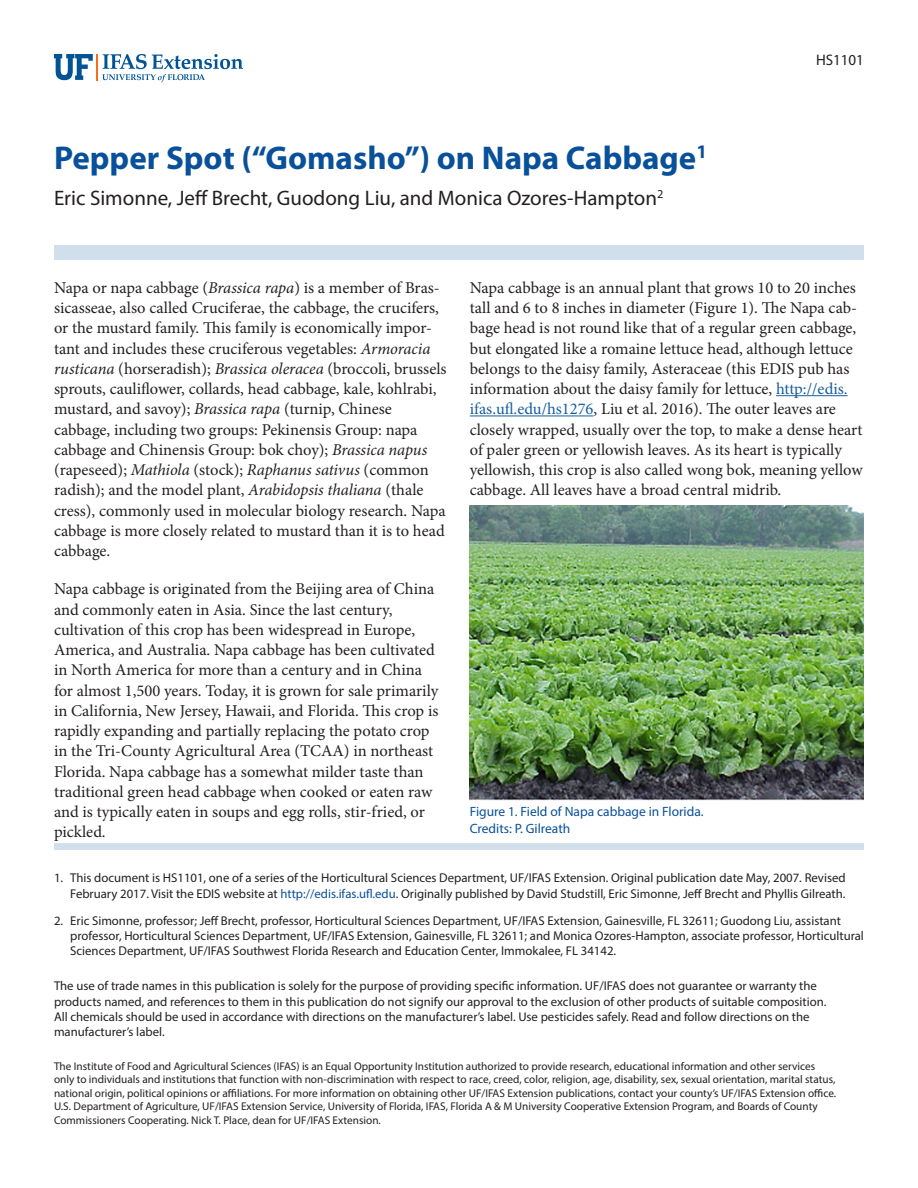
<style>
.page{position:relative;width:918px;height:1188px;background:#fff}
.page>*{position:absolute;margin:0;border:0;box-sizing:border-box;transform-origin:0 0}
.TitleRegular{font:700 33px "Myriad Pro";color:#09509a}
.Author{font:21px "Myriad Pro";color:#231f20}
.Paragraph{font:16.5px/20.2px "Minion Pro";color:#231f20}
.PubNumber{font:15.3px "Myriad Pro";color:#231f20}
.FigureCaption{font:13.5px "Myriad Pro";color:#09509a}
.LegalNotice{font:12.75px/15.3px "Myriad Pro";color:#231f20}
.Disclaimer{font:11.25px/13.5px "Myriad Pro";color:#231f20}
.s1{font-style:italic}
.s2{color:#175d9e}
.s3{color:#09509a}
</style>
<div class="page">
<svg style="left:54px;top:54px;width:189px;height:28px"></svg>
<div style="left:54px;top:245px;width:810px;height:15px;background:#d0dfeb"></div>
<div style="left:54px;top:843px;width:810px;height:7px;background:#d0dfeb"></div>
<hr style="left:776px;top:395px;width:72px;height:1px;background:#175d9e">
<hr style="left:470px;top:416px;width:124px;height:1px;background:#175d9e">
<img style="left:470px;top:505px;width:394px;height:296px">
<p class="TitleRegular" style="left:54px;top:136px;width:655px">Pepper Spot (“Gomasho”) on Napa Cabbage<sup>1</sup></p>
<p class="Author" style="left:54px;top:185px;width:611px">Eric Simonne, Jeff Brecht, Guodong Liu, and Monica Ozores-Hampton<sup>2</sup></p>
<p class="PubNumber" style="left:816px;top:51px;width:49px">HS1101</p>
<p class="Paragraph" style="left:54px;top:277px;width:394px">Napa or napa cabbage (<span class="s1">Brassica rapa</span>) is a member of Bras&shy;sicasseae, also called Cruciferae, the cabbage, the crucifers, or the mustard family. This family is economically impor&shy;tant and includes these cruciferous vegetables: <span class="s1">Armoracia rusticana</span> (horseradish); <span class="s1">Brassica oleracea</span> (broccoli, brussels sprouts, cauliflower, collards, head cabbage, kale, kohlrabi, mustard, and savoy); <span class="s1">Brassica rapa</span> (turnip, Chinese cabbage, including two groups: Pekinensis Group: napa cabbage and Chinensis Group: bok choy); <span class="s1">Brassica napus </span>(rapeseed); <span class="s1">Mathiola</span> (stock); <span class="s1">Raphanus sativus</span> (common radish); and the model plant, <span class="s1">Arabidopsis thaliana</span> (thale cress), commonly used in molecular biology research. Napa cabbage is more closely related to mustard than it is to head cabbage.</p>
<p class="Paragraph" style="left:54px;top:579px;width:386px">Napa cabbage is originated from the Beijing area of China and commonly eaten in Asia. Since the last century, cultivation of this crop has been widespread in Europe, America, and Australia. Napa cabbage has been cultivated in North America for more than a century and in China for almost 1,500 years. Today, it is grown for sale primarily in California, New Jersey, Hawaii, and Florida. This crop is rapidly expanding and partially replacing the potato crop in the Tri-County Agricultural Area (TCAA) in northeast Florida. Napa cabbage has a somewhat milder taste than traditional green head cabbage when cooked or eaten raw and is typically eaten in soups and egg rolls, stir-fried, or pickled.</p>
<p class="Paragraph" style="left:470px;top:277px;width:394px">Napa cabbage is an annual plant that grows 10 to 20 inches tall and 6 to 8 inches in diameter (Figure 1). The Napa cab&shy;bage head is not round like that of a regular green cabbage, but elongated like a romaine lettuce head, although lettuce belongs to the daisy family, Asteraceae (this EDIS pub has information about the daisy family for lettuce, <span class="s2">http://edis. ifas.ufl.edu/hs1276</span>, Liu et al. 2016). The outer leaves are closely wrapped, usually over the top, to make a dense heart of paler green or yellowish leaves. As its heart is typically yellowish, this crop is also called wong bok, meaning yellow cabbage. All leaves have a broad central midrib.</p>
<p class="FigureCaption" style="left:470px;top:803px;width:235px">Figure 1. Field of Napa cabbage in Florida.</p>
<p class="FigureCaption" style="left:470px;top:820px;width:102px">Credits: P. Gilreath</p>
<p class="LegalNotice" style="left:54px;top:870px;width:793px;text-align:right">1. This document is HS1101, one of a series of the Horticultural Sciences Department, UF/IFAS Extension. Original publication date May, 2007. Revised<br>February 2017. Visit the EDIS website at <span class="s3">http://edis.ifas.ufl.edu</span>. Originally published by David Studstill, Eric Simonne, Jeff Brecht and Phyllis Gilreath.</p>
<p class="LegalNotice" style="left:70px;top:913px;width:795px;text-indent:-16px">2. Eric Simonne, professor; Jeff Brecht, professor, Horticultural Sciences Department, UF/IFAS Extension, Gainesville, FL 32611; Guodong Liu, assistant professor, Horticultural Sciences Department, UF/IFAS Extension, Gainesville, FL 32611; and Monica Ozores-Hampton, associate professor, Horticultural<br>Sciences Department, UF/IFAS Southwest Florida Research and Education Center, Immokalee, FL 34142.</p>
<p class="LegalNotice" style="left:54px;top:978px;width:774px">The use of trade names in this publication is solely for the purpose of providing specific information. UF/IFAS does not guarantee or warranty the products named, and references to them in this publication do not signify our approval to the exclusion of other products of suitable composition.<br>All chemicals should be used in accordance with directions on the manufacturer’s label. Use pesticides safely. Read and follow directions on the manufacturer’s label.</p>
<p class="Disclaimer" style="left:54px;top:1059px;width:784px">The Institute of Food and Agricultural Sciences (IFAS) is an Equal Opportunity Institution authorized to provide research, educational information and other services only to individuals and institutions that function with non-discrimination with respect to race, creed, color, religion, age, disability, sex, sexual orientation, marital status, national origin, political opinions or affiliations. For more information on obtaining other UF/IFAS Extension publications, contact your county’s UF/IFAS Extension office.<br>U.S. Department of Agriculture, UF/IFAS Extension Service, University of Florida, IFAS, Florida A &amp; M University Cooperative Extension Program, and Boards of County Commissioners Cooperating. Nick T. Place, dean for UF/IFAS Extension.</p>
</div>
